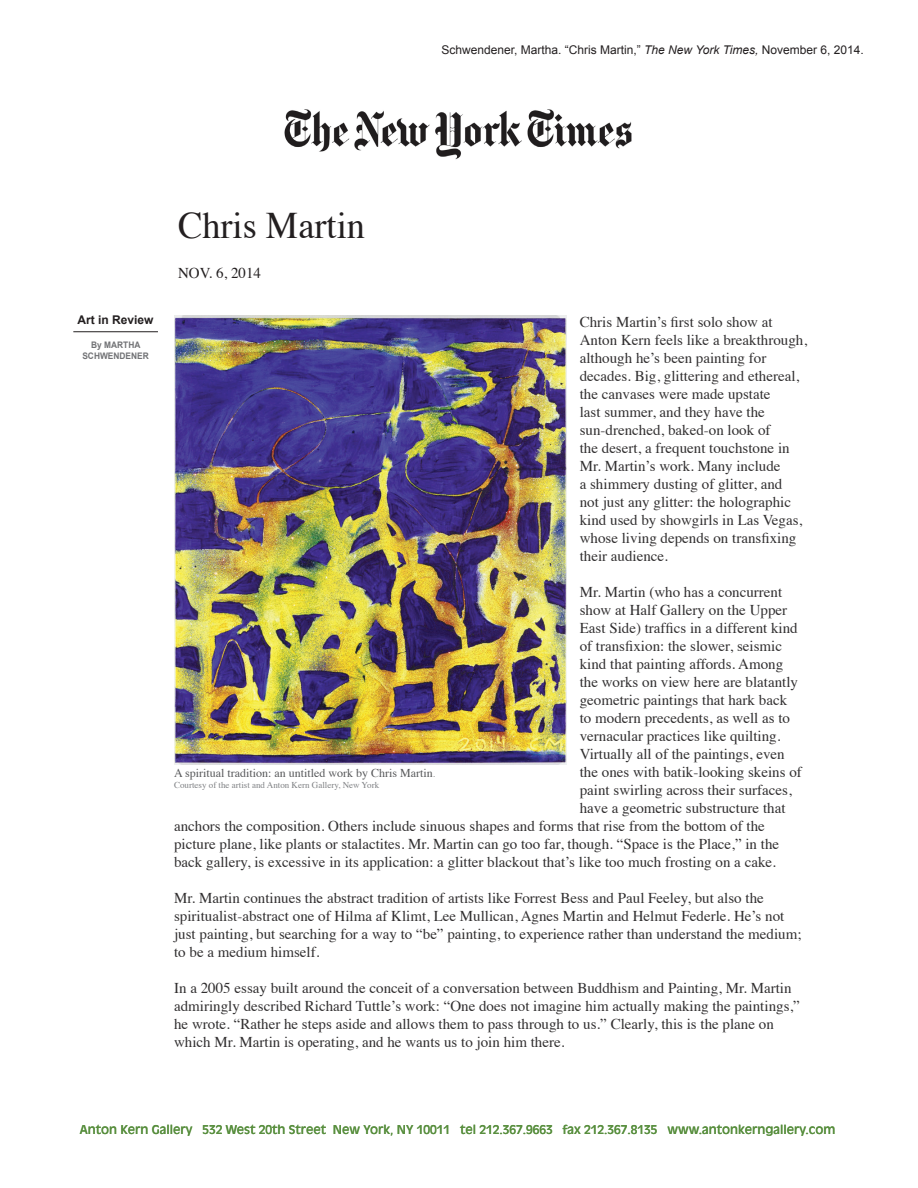
<style>
.page{position:relative;width:918px;height:1188px;background:#fff}
.page>*{position:absolute;margin:0;border:0;box-sizing:border-box;transform-origin:0 0}
.t1{font:37.5px "Times";color:#231f20}
.t2{font:15px/18px "Times";color:#312f30}
.t3{font:15px "Times";color:#231f20}
.t4{font:12px "Antique Olive";color:#598f3f}
.t5{font:12px "Arial";color:#231f20}
.t6{font:12px "Times";color:#57585a}
.t7{font:700 12px "Arial";color:#231f20}
.t8{font:9px "Times";color:#808285}
.t9{font:700 9px/10.8px "Arial";color:#717275;text-align:center;scale:.93 1}
.s1{font-style:italic}
.s2{font-size:9px;color:#808285}
</style>
<div class="page">
<img style="left:284px;top:109px;width:348px;height:51px">
<img style="left:174px;top:315px;width:392px;height:450px">
<hr style="left:73px;top:331px;width:85px;height:1px;background:#231f20">
<p class="t5" style="left:441px;top:42px;width:424px">Schwendener, Martha. “Chris Martin,” <span class="s1">The New York Times,</span> November 6, 2014.</p>
<p class="t7" style="left:78px;top:312px;width:78px">Art in Review</p>
<p class="t9" style="left:82px;top:340px;width:73px">By MARTHA<br>SCHWENDENER</p>
<h1 class="t1" style="left:178px;top:191px;width:188px">Chris Martin</h1>
<p class="t3" style="left:178px;top:259px;width:85px">NOV. 6, 2014</p>
<p class="t2" style="left:580px;top:311px;width:229px">Chris Martin’s first solo show at Anton Kern feels like a breakthrough, although he’s been painting for decades. Big, glittering and ethereal, the canvases were made upstate<br>last summer, and they have the sun-drenched, baked-on look of<br>the desert, a frequent touchstone in Mr. Martin’s work. Many include<br>a shimmery dusting of glitter, and<br>not just any glitter: the holographic kind used by showgirls in Las Vegas, whose living depends on transfixing their audience.</p>
<p class="t2" style="left:580px;top:581px;width:204px">Mr. Martin (who has a concurrent</p>
<p class="t2" style="left:580px;top:599px;width:209px">show at Half Gallery on the Upper</p>
<p class="t2" style="left:580px;top:617px;width:220px">East Side) traffics in a different kind</p>
<p class="t2" style="left:580px;top:635px;width:204px">of transfixion: the slower, seismic</p>
<p class="t2" style="left:580px;top:653px;width:205px">kind that painting affords. Among</p>
<p class="t2" style="left:580px;top:671px;width:220px">the works on view here are blatantly</p>
<p class="t2" style="left:580px;top:689px;width:209px">geometric paintings that hark back</p>
<p class="t2" style="left:580px;top:707px;width:212px">to modern precedents, as well as to</p>
<p class="t2" style="left:580px;top:725px;width:202px">vernacular practices like quilting.</p>
<p class="t2" style="left:580px;top:743px;width:206px">Virtually all of the paintings, even</p>
<p class="t2" style="left:580px;top:761px;width:224px">the ones with batik-looking skeins of</p>
<p class="t2" style="left:580px;top:779px;width:214px">paint swirling across their surfaces,</p>
<p class="t2" style="left:580px;top:797px;width:207px">have a geometric substructure that</p>
<p class="t2" style="left:174px;top:815px;width:592px">anchors the composition. Others include sinuous shapes and forms that rise from the bottom of the</p>
<p class="t2" style="left:174px;top:833px;width:607px">picture plane, like plants or stalactites. Mr. Martin can go too far, though. “Space is the Place,” in the</p>
<p class="t2" style="left:174px;top:851px;width:603px">back gallery, is excessive in its application: a glitter blackout that’s like too much frosting on a cake.</p>
<p class="t2" style="left:174px;top:887px;width:629px">Mr. Martin continues the abstract tradition of artists like Forrest Bess and Paul Feeley, but also the spiritualist-abstract one of Hilma af Klimt, Lee Mullican, Agnes Martin and Helmut Federle. He’s not just painting, but searching for a way to “be” painting, to experience rather than understand the medium; to be a medium himself.</p>
<p class="t2" style="left:174px;top:977px;width:627px">In a 2005 essay built around the conceit of a conversation between Buddhism and Painting, Mr. Martin admiringly described Richard Tuttle’s work: “One does not imagine him actually making the paintings,” he wrote. “Rather he steps aside and allows them to pass through to us.” Clearly, this is the plane on which Mr. Martin is operating, and he wants us to join him there.</p>
<p class="t6" style="left:174px;top:762px;width:262px">A spiritual tradition: an untitled work by Chris Martin<span class="s2">.</span></p>
<p class="t8" style="left:174px;top:776px;width:207px">Courtesy of the artist and Anton Kern Gallery, New York</p>
<p class="t4" style="left:80px;top:1122px;width:757px">Anton Kern Gallery 532 West 20th Street New York, NY 10011 tel 212.367.9663 fax 212.367.8135 www.antonkerngallery.com</p>
</div>
